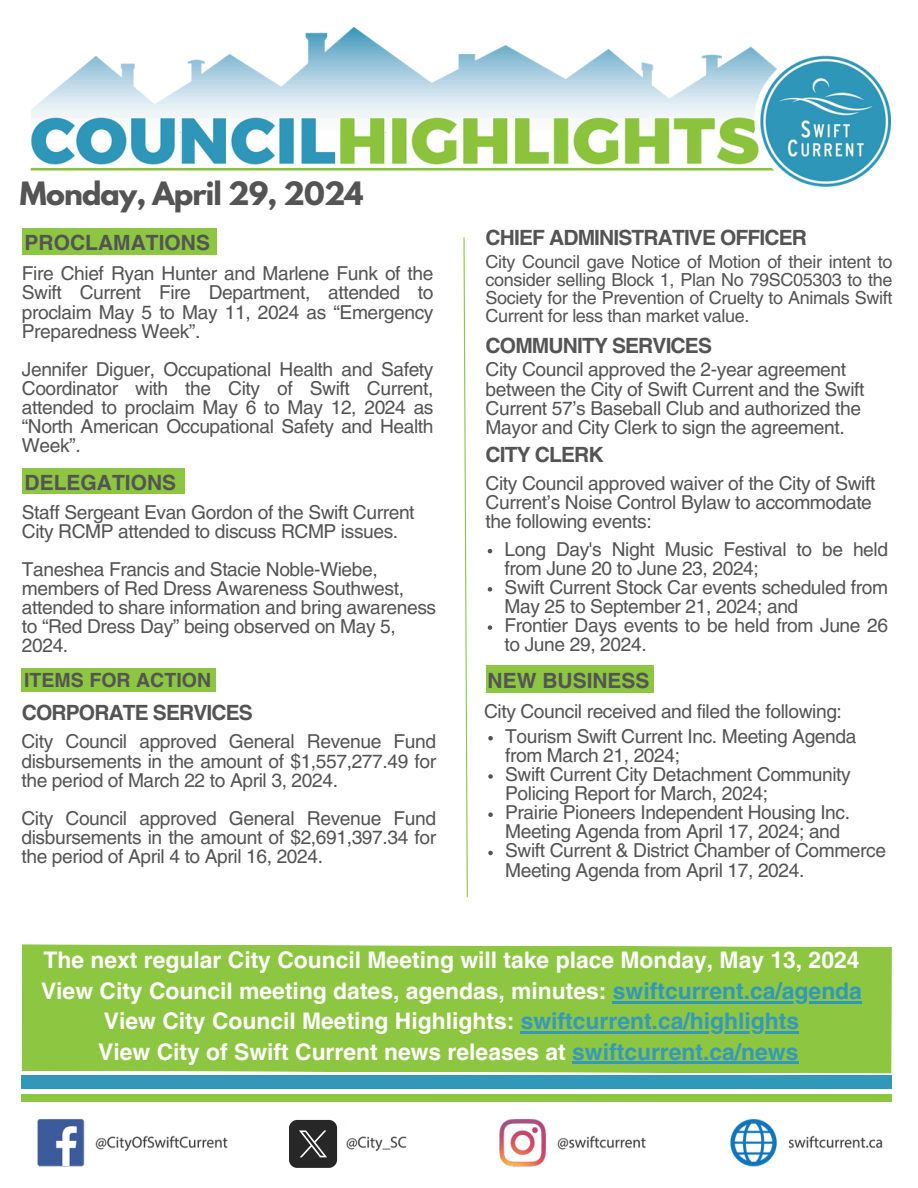
<style>
.page{position:relative;width:918px;height:1188px;background:#fff}
.page>*{position:absolute;margin:0;border:0;box-sizing:border-box;transform-origin:0 0}
.t1{font:700 28.5px "League Spartan";letter-spacing:-.03em;color:#545454}
.t2{font:700 22.8px/30.3px "Helvetica LT Pro";color:#fff}
.t3{font:700 21px "Helvetica LT Pro";letter-spacing:-.04em;color:#545454}
.t4{font:700 21px "Helvetica LT Pro";color:#545454}
.t5{font:700 19.65px "Helvetica LT Pro";color:#545454}
.t6{font:19.2px/19.2px "Helvetica LT Pro";letter-spacing:-.02em;color:#545454}
.t7{font:18px/18px "Helvetica LT Pro";letter-spacing:-.02em;color:#545454;text-align:justify}
.s1{color:#3298b9}
.s2{color:#3699ba}
</style>
<div class="page">
<img style="left:31px;top:27px;width:859px;height:160px">
<img style="left:21px;top:1101px;width:862px;height:66px">
<div style="left:22px;top:1095px;width:870px;height:7px;background:#8dc641"></div>
<div style="left:22px;top:1075px;width:870px;height:14px;background:#3298b9"></div>
<div style="left:265px;top:1106px;width:79px;height:77px;background:#fff"></div>
<img style="left:289px;top:1119px;width:49px;height:49px">
<div style="left:22px;top:668px;width:194px;height:24px;background:#8dc641"></div>
<div style="left:486px;top:666px;width:167px;height:27px;background:#8dc641"></div>
<div style="left:22px;top:944px;width:870px;height:130px;background:#8dc641"></div>
<svg style="left:463px;top:237px;width:5px;height:661px"></svg>
<hr style="left:613px;top:1001px;width:249px;height:2px;background:#3298b9">
<hr style="left:521px;top:1031px;width:278px;height:3px;background:#3699ba">
<hr style="left:572px;top:1062px;width:226px;height:2px;background:#3699ba">
<div style="left:22px;top:228px;width:195px;height:26px;background:#8dc641"></div>
<div style="left:22px;top:468px;width:162px;height:26px;background:#8dc641"></div>
<svg style="left:488px;top:549px;width:4px;height:4px"></svg>
<svg style="left:488px;top:587px;width:4px;height:5px"></svg>
<svg style="left:488px;top:625px;width:4px;height:5px"></svg>
<svg style="left:488px;top:736px;width:5px;height:4px"></svg>
<svg style="left:488px;top:774px;width:5px;height:5px"></svg>
<svg style="left:488px;top:812px;width:5px;height:5px"></svg>
<svg style="left:488px;top:851px;width:5px;height:4px"></svg>
<p class="t1" style="left:20px;top:180px;width:345px">Monday, April 29, 2024</p>
<p class="t3" style="left:486px;top:230px;width:323px">CHIEF ADMINISTRATIVE OFFICER</p>
<p class="t7" style="left:486px;top:255px;width:408px">City Council gave Notice of Motion of their intent to consider selling Block 1, Plan No 79SC05303 to the Society for the Prevention of Cruelty to Animals Swift Current for less than market value.</p>
<p class="t4" style="left:25px;top:235px;width:187px">PROCLAMATIONS</p>
<h2 class="t6" style="left:22px;top:266px;width:413px;text-align:justify">Fire Chief Ryan Hunter and Marlene Funk of the Swift Current Fire Department, attended to proclaim May 5 to May 11, 2024 as “Emergency Preparedness Week”.</h2>
<p class="t6" style="left:22px;top:361px;width:413px;text-align:justify">Jennifer Diguer, Occupational Health and Safety Coordinator with the City of Swift Current, attended to proclaim May 6 to May 12, 2024 as “North American Occupational Safety and Health Week”.</p>
<h2 class="t6" style="left:486px;top:362px;width:380px">City Council approved the 2-year agreement between the City of Swift Current and the Swift Current 57’s Baseball Club and authorized the Mayor and City Clerk to sign the agreement.</h2>
<h2 class="t3" style="left:486px;top:338px;width:228px">COMMUNITY SERVICES</h2>
<h4 class="t3" style="left:486px;top:447px;width:119px">CITY CLERK</h4>
<p class="t4" style="left:25px;top:474px;width:153px">DELEGATIONS</p>
<h2 class="t6" style="left:22px;top:504px;width:394px">Staff Sergeant Evan Gordon of the Swift Current<br>City RCMP attended to discuss RCMP issues.</h2>
<p class="t6" style="left:22px;top:561px;width:416px">Taneshea Francis and Stacie Noble-Wiebe, members of Red Dress Awareness Southwest, attended to share information and bring awareness to “Red Dress Day” being observed on May 5, 2024.</p>
<p class="t6" style="left:486px;top:475px;width:391px">City Council approved waiver of the City of Swift<br>Current’s Noise Control Bylaw to accommodate the following events:</p>
<p class="t6" style="left:505px;top:541px;width:385px">Long Day's Night Music Festival to be held from June 20 to June 23, 2024;</p>
<p class="t6" style="left:505px;top:579px;width:385px">Swift Current Stock Car events scheduled from<br>May 25 to September 21, 2024; and</p>
<p class="t6" style="left:505px;top:618px;width:385px">Frontier Days events to be held from June 26 to June 29, 2024.</p>
<h2 class="t5" style="left:24px;top:673px;width:189px">ITEMS FOR ACTION</h2>
<p class="t4" style="left:488px;top:673px;width:164px">NEW BUSINESS</p>
<h2 class="t3" style="left:22px;top:705px;width:233px">CORPORATE SERVICES</h2>
<p class="t6" style="left:22px;top:734px;width:416px;text-align:justify">City Council approved General Revenue Fund disbursements in the amount of $1,557,277.49 for the period of March 22 to April 3, 2024.</p>
<p class="t6" style="left:22px;top:810px;width:416px;text-align:justify">City Council approved General Revenue Fund disbursements in the amount of $2,691,397.34 for the period of April 4 to April 16, 2024.</p>
<p class="t6" style="left:484px;top:703px;width:359px">City Council received and filed the following:</p>
<h3 class="t6" style="left:505px;top:728px;width:353px">Tourism Swift Current Inc. Meeting Agenda from March 21, 2024;</h3>
<p class="t6" style="left:505px;top:766px;width:347px">Swift Current City Detachment Community<br>Policing Report for March, 2024;</p>
<p class="t6" style="left:505px;top:805px;width:382px">Prairie Pioneers Independent Housing Inc.<br>Meeting Agenda from April 17, 2024; and<br>Swift Current &amp; District Chamber of Commerce Meeting Agenda from April 17, 2024.</p>
<p class="t2" style="left:41px;top:947px;width:822px">The next regular City Council Meeting will take place Monday, May 13, 2024<br>View City Council meeting dates, agendas, minutes: <span class="s1">swiftcurrent.ca/agenda</span></p>
<h2 class="t2" style="left:104px;top:1008px;width:697px">View City Council Meeting Highlights: <span class="s2">swiftcurrent.ca/highlights</span></h2>
<p class="t2" style="left:98px;top:1039px;width:702px">View City of Swift Current news releases at <span class="s2">swiftcurrent.ca/news</span></p>
</div>
